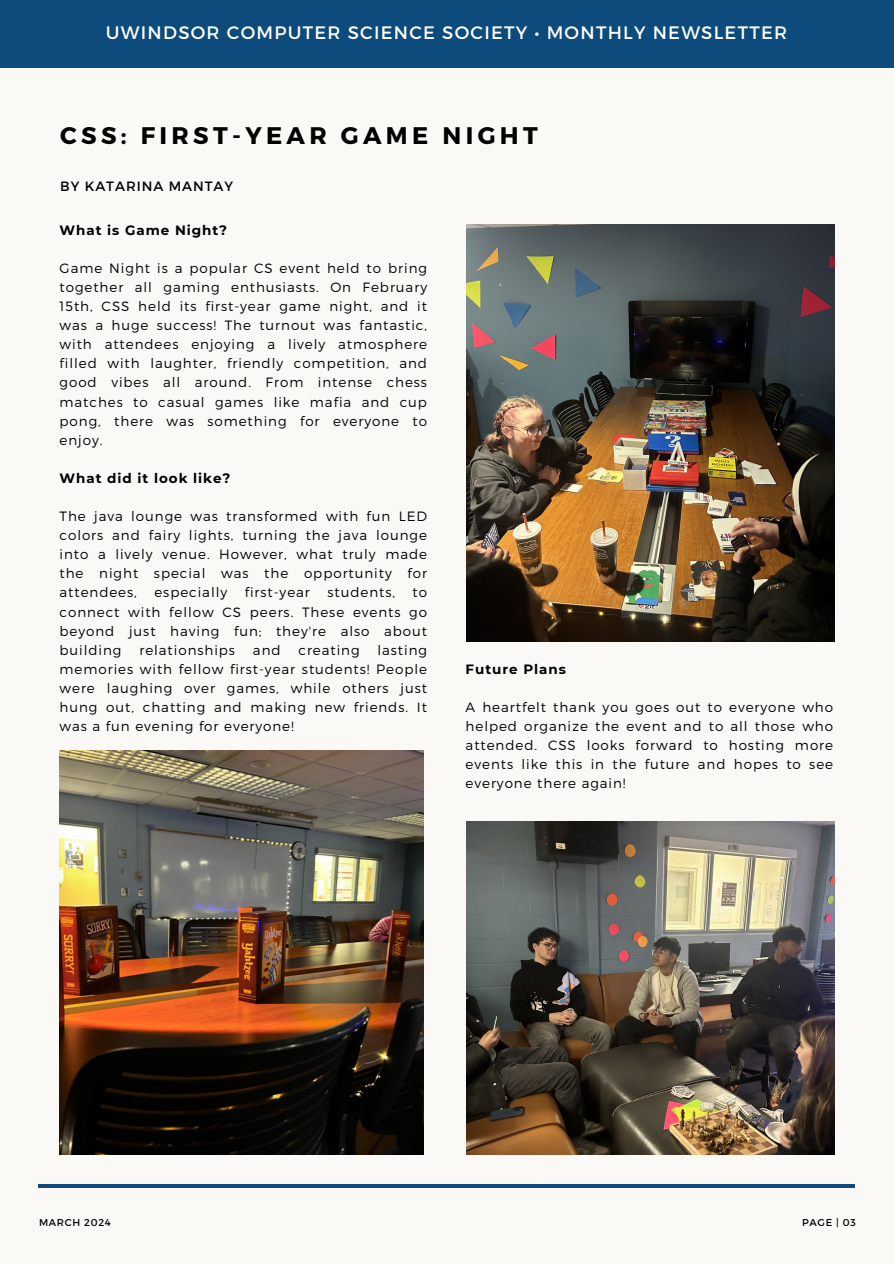
<style>
.page{position:relative;width:894px;height:1264px;background:#fff}
.page>*{position:absolute;margin:0;border:0;box-sizing:border-box;transform-origin:0 0}
.t1{font:700 24px "Montserrat";letter-spacing:.18em;color:#000}
.t2{font:18px "Montserrat";letter-spacing:.07em;color:#fff}
.t3{font:300 13.5px/19px "Montserrat";letter-spacing:.07em;color:#000;text-align:justify}
.t4{font:700 13.5px "Montserrat";letter-spacing:.07em;color:#000}
.t5{font:13.5px "Montserrat";letter-spacing:.07em;color:#000}
.t6{font:9.9px "Montserrat";letter-spacing:.07em;color:#000}
</style>
<div class="page">
<div style="left:0;top:0;width:893px;height:1263px;background:#faf9f6"></div>
<div style="left:0;top:0;width:893px;height:68px;background:#0c4b7b"></div>
<hr style="left:38px;top:1184px;width:817px;height:3px;background:#0c4b7b">
<img style="left:60px;top:750px;width:363px;height:404px">
<img style="left:466px;top:821px;width:368px;height:333px">
<img style="left:466px;top:224px;width:368px;height:417px">
<h2 class="t2" style="left:106px;top:21px;width:682px">UWINDSOR COMPUTER SCIENCE SOCIETY • MONTHLY NEWSLETTER</h2>
<h1 class="t1" style="left:60px;top:119px;width:479px">CSS: FIRST-YEAR GAME NIGHT</h1>
<p class="t5" style="left:60px;top:177px;width:174px">BY KATARINA MANTAY</p>
<p class="t4" style="left:60px;top:222px;width:169px">What is Game Night?</p>
<p class="t3" style="left:60px;top:258px;width:369px">Game Night is a popular CS event held to bring together all gaming enthusiasts. On February 15th, CSS held its first-year game night, and it was a huge success! The turnout was fantastic, with attendees enjoying a lively atmosphere filled with laughter, friendly competition, and good vibes all around. From intense chess matches to casual games like mafia and cup pong, there was something for everyone to enjoy.</p>
<p class="t4" style="left:60px;top:470px;width:172px">What did it look like?</p>
<p class="t3" style="left:60px;top:506px;width:369px">The java lounge was transformed with fun LED colors and fairy lights, turning the java lounge into a lively venue. However, what truly made the night special was the opportunity for attendees,</p>
<p class="t3" style="left:154px;top:582px;width:74px">especially</p>
<p class="t3" style="left:245px;top:582px;width:67px">first-year</p>
<p class="t3" style="left:327px;top:582px;width:69px">students,</p>
<p class="t3" style="left:60px;top:582px;width:369px;text-indent:353px">to connect with fellow CS peers. These events go beyond just having fun; they're also about building</p>
<p class="t3" style="left:60px;top:639px;width:369px;text-indent:318px">lasting memories with fellow first-year students! People were laughing over games, while others just hung out, chatting and making new friends. It was a fun evening for everyone!</p>
<p class="t3" style="left:139px;top:639px;width:97px">relationships</p>
<p class="t3" style="left:253px;top:639px;width:29px">and</p>
<p class="t3" style="left:298px;top:639px;width:63px">creating</p>
<p class="t4" style="left:465px;top:660px;width:102px">Future Plans</p>
<p class="t3" style="left:465px;top:697px;width:369px">A heartfelt thank you goes out to everyone who helped organize the event and to all those who attended. CSS looks forward to hosting more events like this in the future and hopes to see everyone there again!</p>
<p class="t6" style="left:39px;top:1215px;width:73px">MARCH 2024</p>
<p class="t6" style="left:801px;top:1215px;width:55px">PAGE | 03</p>
</div>
